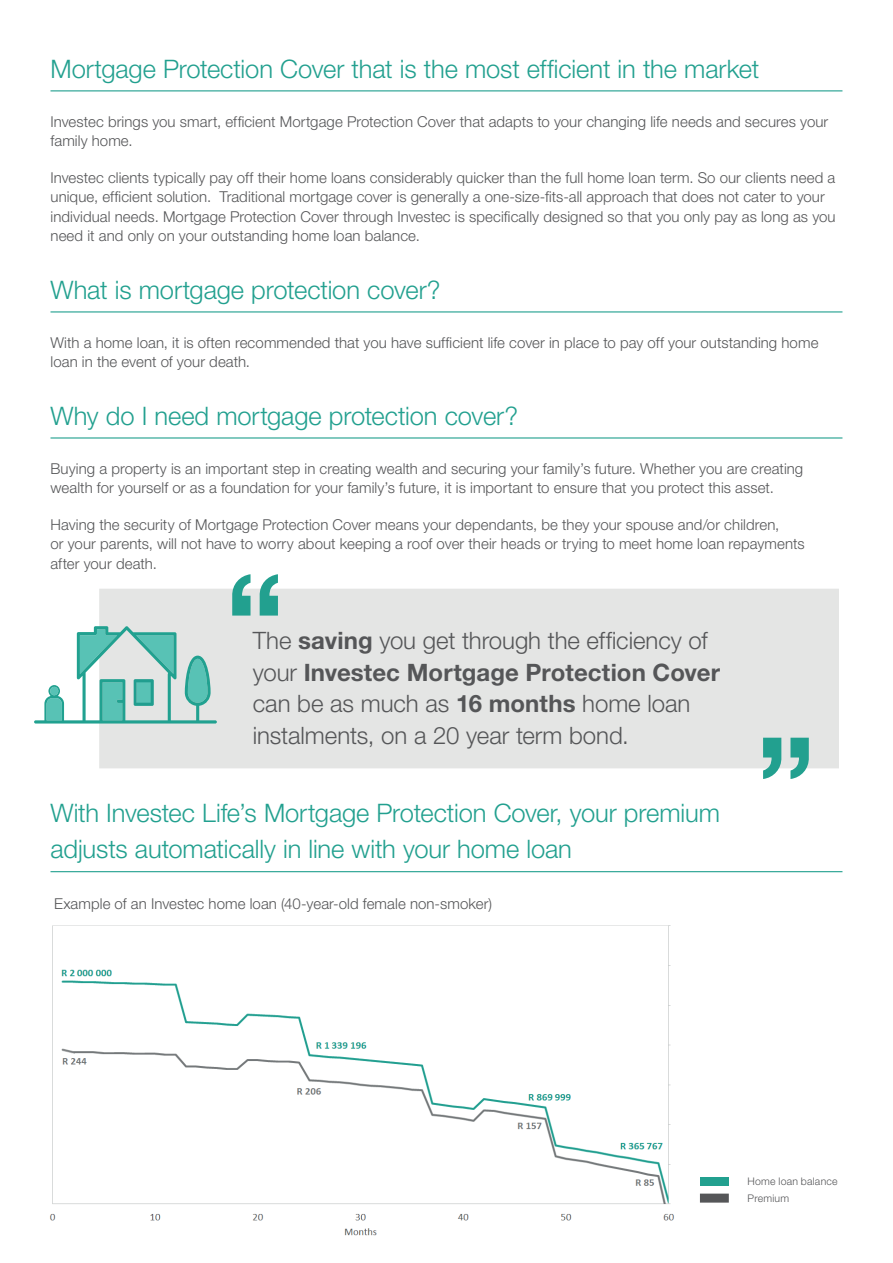
<style>
.page{position:relative;width:893px;height:1263px;background:#fff}
.page>*{position:absolute;margin:0;border:0;box-sizing:border-box;transform-origin:0 0}
.t1{font:300 25.5px/36px "Helvetica Neue LT Std";letter-spacing:-.005em;color:#22a08f}
.t2{font:300 24px/31.5px "Helvetica Neue LT Std";letter-spacing:-.005em;color:#555658}
.t3{font:300 15px/19.5px "Helvetica Neue LT Std";letter-spacing:.005em;color:#555658}
.t4{font:300 10.5px "Helvetica Neue LT Std";letter-spacing:.02em;color:#555658}
.s1{font-weight:700}
</style>
<div class="page">
<img style="left:50px;top:925px;width:624px;height:311px">
<hr style="left:51px;top:90px;width:791px;height:1px;background:#22a08f">
<hr style="left:51px;top:311px;width:791px;height:1px;background:#22a08f">
<hr style="left:51px;top:437px;width:791px;height:1px;background:#22a08f">
<div style="left:99px;top:589px;width:740px;height:179px;background:#e4e5e4"></div>
<svg style="left:232px;top:574px;width:46px;height:42px"></svg>
<svg style="left:763px;top:738px;width:46px;height:41px"></svg>
<svg style="left:34px;top:626px;width:183px;height:97px"></svg>
<hr style="left:51px;top:871px;width:791px;height:1px;background:#22a08f">
<div style="left:700px;top:1177px;width:29px;height:8px;background:#22a08f"></div>
<div style="left:700px;top:1193px;width:29px;height:9px;background:#555658"></div>
<h1 class="t1" style="left:51px;top:50px;width:710px">Mortgage Protection Cover that is the most efficient in the market</h1>
<p class="t3" style="left:51px;top:111px;width:779px">Investec brings you smart, efficient Mortgage Protection Cover that adapts to your changing life needs and secures your family home.</p>
<p class="t3" style="left:51px;top:167px;width:787px">Investec clients typically pay off their home loans considerably quicker than the full home loan term. So our clients need a unique, efficient solution. Traditional mortgage cover is generally a one-size-fits-all approach that does not cater to your individual needs. Mortgage Protection Cover through Investec is specifically designed so that you only pay as long as you need it and only on your outstanding home loan balance.</p>
<h1 class="t1" style="left:51px;top:271px;width:392px">What is mortgage protection cover?</h1>
<p class="t3" style="left:51px;top:332px;width:769px">With a home loan, it is often recommended that you have sufficient life cover in place to pay off your outstanding home loan in the event of your death.</p>
<h1 class="t1" style="left:51px;top:397px;width:469px">Why do I need mortgage protection cover?</h1>
<p class="t3" style="left:51px;top:458px;width:754px">Buying a property is an important step in creating wealth and securing your family’s future. Whether you are creating wealth for yourself or as a foundation for your family’s future, it is important to ensure that you protect this asset.</p>
<p class="t3" style="left:51px;top:514px;width:756px">Having the security of Mortgage Protection Cover means your dependants, be they your spouse and/or children,<br>or your parents, will not have to worry about keeping a roof over their heads or trying to meet home loan repayments after your death.</p>
<h2 class="t2" style="left:253px;top:625px;width:469px">The <span class="s1">saving</span> you get through the efficiency of your <span class="s1">Investec Mortgage Protection Cover </span>can be as much as <span class="s1">16 months</span> home loan instalments, on a 20 year term bond.</h2>
<h1 class="t1" style="left:51px;top:795px;width:671px">With Investec Life’s Mortgage Protection Cover, your premium adjusts automatically in line with your home loan</h1>
<p class="t3" style="left:54px;top:893px;width:439px">Example of an Investec home loan (40-year-old female non-smoker)</p>
<p class="t4" style="left:748px;top:1175px;width:92px">Home loan balance</p>
<p class="t4" style="left:748px;top:1192px;width:43px">Premium</p>
</div>
